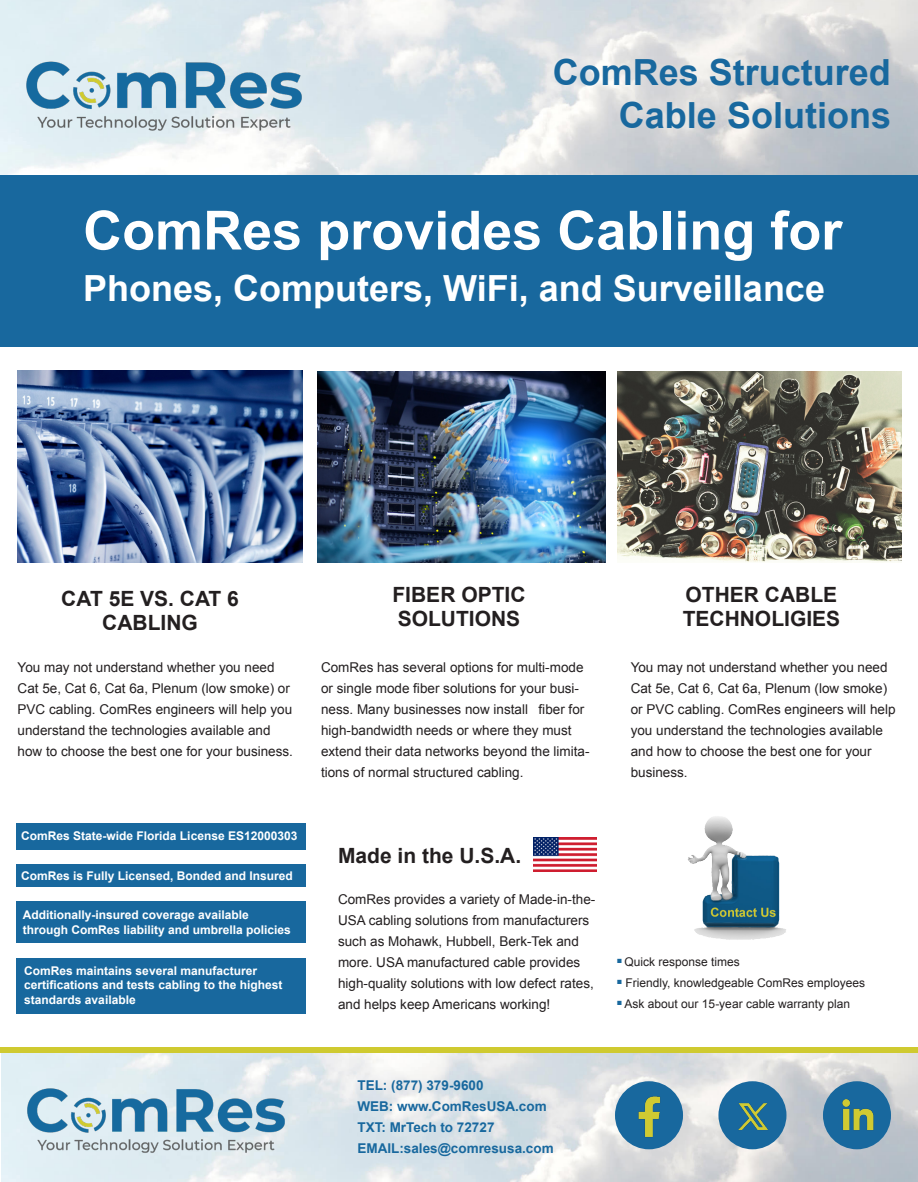
<style>
.page{position:relative;width:918px;height:1182px;background:#fff}
.page>*{position:absolute;margin:0;border:0;box-sizing:border-box;transform-origin:0 0}
.t1{font:700 54px "Arial";color:#fff}
.t2{font:700 36px "Arial";color:#fff}
.t3{font:700 36px "Arial";color:#18689e}
.t4{font:700 21px/24px "Arial";color:#231f20}
.t5{font:13.5px/21px "Arial";color:#231f20}
.t6{font:700 13.5px "Arial";color:#18689e}
.t7{font:700 12px "Arial";color:#fff}
.t8{font:12px "Arial";color:#231f20}
</style>
<div class="page">
<img style="left:0;top:0;width:918px;height:176px">
<img style="left:1px;top:1053px;width:917px;height:129px">
<img style="left:24px;top:58px;width:280px;height:75px">
<img style="left:26px;top:1085px;width:260px;height:70px">
<div style="left:0;top:176px;width:918px;height:171px;background:#18689e"></div>
<img style="left:317px;top:371px;width:289px;height:192px">
<img style="left:618px;top:371px;width:284px;height:191px">
<img style="left:17px;top:371px;width:286px;height:192px">
<img style="left:688px;top:816px;width:98px;height:124px">
<img style="left:534px;top:837px;width:63px;height:34px">
<div style="left:16px;top:823px;width:290px;height:26px;background:#18689e"></div>
<div style="left:16px;top:864px;width:290px;height:23px;background:#18689e"></div>
<div style="left:16px;top:901px;width:290px;height:42px;background:#18689e"></div>
<div style="left:16px;top:958px;width:290px;height:55px;background:#18689e"></div>
<div style="left:615px;top:1081px;width:68px;height:68px;background:#18689e;border-radius:50%"></div>
<img style="left:617px;top:1088px;width:77px;height:49px">
<div style="left:718px;top:1081px;width:68px;height:68px;background:#18689e;border-radius:50%"></div>
<img style="left:721px;top:1086px;width:77px;height:49px">
<div style="left:823px;top:1081px;width:68px;height:68px;background:#18689e;border-radius:50%"></div>
<img style="left:821px;top:1085px;width:77px;height:49px">
<div style="left:0;top:1047px;width:918px;height:6px;background:#cfca30"></div>
<p class="t3" style="left:553px;top:49px;width:340px">ComRes Structured</p>
<p class="t3" style="left:619px;top:92px;width:274px">Cable Solutions</p>
<p class="t1" style="left:83px;top:195px;width:761px">ComRes provides Cabling for</p>
<p class="t2" style="left:83px;top:264px;width:743px">Phones, Computers, WiFi, and Surveillance</p>
<p class="t4" style="left:61px;top:587px;width:179px;text-align:center">CAT 5E VS. CAT 6<br>CABLING</p>
<p class="t4" style="left:392px;top:583px;width:135px">FIBER OPTIC<br>SOLUTIONS</p>
<p class="t4" style="left:683px;top:583px;width:159px">OTHER CABLE<br>TECHNOLIGIES</p>
<p class="t5" style="left:18px;top:657px;width:277px">You may not understand whether you need Cat 5e, Cat 6, Cat 6a, Plenum (low smoke) or PVC cabling. ComRes engineers will help you understand the technologies available and how to choose the best one for your business.</p>
<p class="t5" style="left:321px;top:657px;width:270px">ComRes has several options for multi-mode or single mode fiber solutions for your busi&shy;ness. Many businesses now install fiber for high-bandwidth needs or where they must extend their data networks beyond the limita&shy;tions of normal structured cabling.</p>
<p class="t5" style="left:631px;top:657px;width:266px">You may not understand whether you need Cat 5e, Cat 6, Cat 6a, Plenum (low smoke) or PVC cabling. ComRes engineers will help you understand the technologies available and how to choose the best one for your business.</p>
<p class="t7" style="left:21px;top:828px;width:278px">ComRes State-wide Florida License ES12000303</p>
<p class="t7" style="left:21px;top:867px;width:273px">ComRes is Fully Licensed, Bonded and Insured</p>
<p class="t7" style="left:23px;top:907px;width:228px">Additionally-insured coverage available</p>
<p class="t7" style="left:23px;top:921px;width:270px">through ComRes liability and umbrella policies</p>
<p class="t7" style="left:24px;top:962px;width:234px">ComRes maintains several manufacturer</p>
<p class="t7" style="left:24px;top:977px;width:260px">certifications and tests cabling to the highest</p>
<p class="t7" style="left:24px;top:991px;width:113px">standards available</p>
<p class="t4" style="left:338px;top:844px;width:185px">Made in the U.S.A.</p>
<p class="t5" style="left:338px;top:888px;width:259px">ComRes provides a variety of Made-in-the-USA cabling solutions from manufacturers such as Mohawk, Hubbell, Berk-Tek and more. USA manufactured cable provides high-quality solutions with low defect rates, and helps keep Americans working!</p>
<p class="t8" style="left:617px;top:953px;width:125px"><sup>■</sup> Quick response times</p>
<p class="t8" style="left:617px;top:974px;width:250px"><sup>■</sup> Friendly, knowledgeable ComRes employees</p>
<p class="t8" style="left:617px;top:995px;width:235px"><sup>■</sup> Ask about our 15-year cable warranty plan</p>
<p class="t6" style="left:357px;top:1076px;width:128px">TEL: (877) 379-9600</p>
<p class="t6" style="left:357px;top:1097px;width:191px">WEB: www.ComResUSA.com</p>
<p class="t6" style="left:357px;top:1118px;width:139px">TXT: MrTech to 72727</p>
<p class="t6" style="left:357px;top:1139px;width:198px">EMAIL:sales@comresusa.com</p>
</div>
